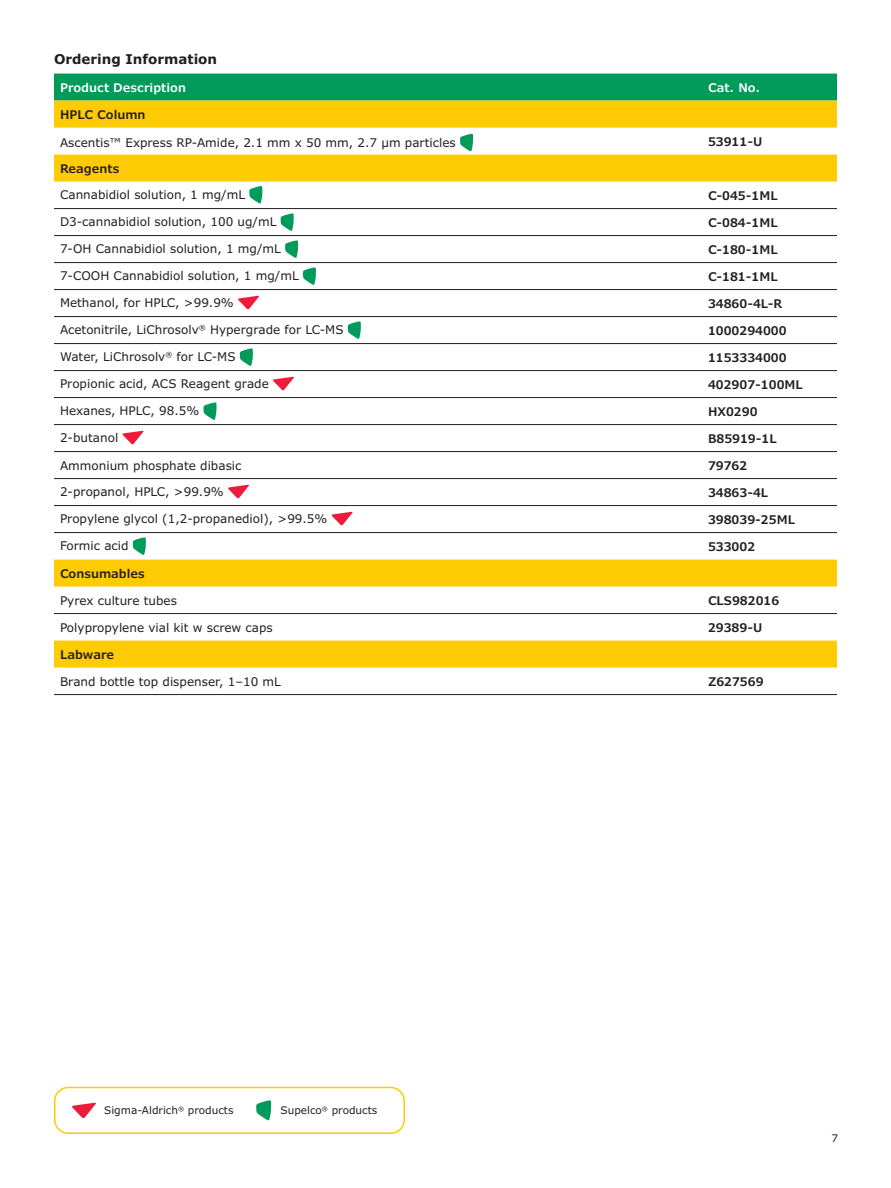
<style>
.page{position:relative;width:891px;height:1188px;background:#fff}
.page>*{position:absolute;margin:0;border:0;box-sizing:border-box;transform-origin:0 0}
.t1{font:700 13.5px "Verdana Pro";color:#231f20}
.t2{font:12px "Verdana Pro";color:#231f20}
.t3{font:600 12px "Verdana Pro";color:#231f20}
.t4{font:600 12px "Verdana Pro";color:#fff}
.t5{font:10.5px "Verdana Pro";color:#231f20}
</style>
<div class="page">
<div style="left:54px;top:74px;width:783px;height:27px;background:#009b5a"></div>
<svg style="left:54px;top:101px;width:783px;height:567px"></svg>
<hr style="left:54px;top:208px;width:648px;height:1px;background:#231f20">
<hr style="left:702px;top:208px;width:135px;height:1px;background:#231f20">
<hr style="left:54px;top:235px;width:648px;height:1px;background:#231f20">
<hr style="left:702px;top:235px;width:135px;height:1px;background:#231f20">
<hr style="left:54px;top:262px;width:648px;height:1px;background:#231f20">
<hr style="left:702px;top:262px;width:135px;height:1px;background:#231f20">
<hr style="left:54px;top:289px;width:648px;height:1px;background:#231f20">
<hr style="left:702px;top:289px;width:135px;height:1px;background:#231f20">
<hr style="left:54px;top:316px;width:648px;height:1px;background:#231f20">
<hr style="left:702px;top:316px;width:135px;height:1px;background:#231f20">
<hr style="left:54px;top:343px;width:648px;height:1px;background:#231f20">
<hr style="left:702px;top:343px;width:135px;height:1px;background:#231f20">
<hr style="left:54px;top:370px;width:648px;height:1px;background:#231f20">
<hr style="left:702px;top:370px;width:135px;height:1px;background:#231f20">
<hr style="left:54px;top:397px;width:648px;height:1px;background:#231f20">
<hr style="left:702px;top:397px;width:135px;height:1px;background:#231f20">
<hr style="left:54px;top:424px;width:648px;height:1px;background:#231f20">
<hr style="left:702px;top:424px;width:135px;height:1px;background:#231f20">
<hr style="left:54px;top:451px;width:648px;height:1px;background:#231f20">
<hr style="left:702px;top:451px;width:135px;height:1px;background:#231f20">
<hr style="left:54px;top:478px;width:648px;height:1px;background:#231f20">
<hr style="left:702px;top:478px;width:135px;height:1px;background:#231f20">
<hr style="left:54px;top:505px;width:648px;height:1px;background:#231f20">
<hr style="left:702px;top:505px;width:135px;height:1px;background:#231f20">
<hr style="left:54px;top:532px;width:648px;height:1px;background:#231f20">
<hr style="left:702px;top:532px;width:135px;height:1px;background:#231f20">
<hr style="left:54px;top:613px;width:648px;height:1px;background:#231f20">
<hr style="left:702px;top:613px;width:135px;height:1px;background:#231f20">
<hr style="left:54px;top:694px;width:648px;height:1px;background:#231f20">
<hr style="left:702px;top:694px;width:135px;height:1px;background:#231f20">
<svg style="left:460px;top:134px;width:13px;height:17px"></svg>
<svg style="left:249px;top:186px;width:13px;height:18px"></svg>
<svg style="left:281px;top:213px;width:13px;height:18px"></svg>
<svg style="left:285px;top:240px;width:13px;height:18px"></svg>
<svg style="left:303px;top:267px;width:13px;height:18px"></svg>
<svg style="left:238px;top:296px;width:21px;height:13px"></svg>
<svg style="left:348px;top:321px;width:13px;height:18px"></svg>
<svg style="left:240px;top:348px;width:13px;height:18px"></svg>
<svg style="left:273px;top:377px;width:21px;height:13px"></svg>
<svg style="left:203px;top:402px;width:14px;height:18px"></svg>
<svg style="left:122px;top:431px;width:21px;height:13px"></svg>
<svg style="left:228px;top:485px;width:21px;height:13px"></svg>
<svg style="left:332px;top:512px;width:21px;height:13px"></svg>
<svg style="left:133px;top:537px;width:13px;height:18px"></svg>
<svg style="left:72px;top:1103px;width:24px;height:15px"></svg>
<svg style="left:256px;top:1100px;width:15px;height:20px"></svg>
<div style="left:54px;top:1087px;width:351px;height:47px;border:2px solid #ffcb04;border-radius:14px"></div>
<p class="t1" style="left:54px;top:50px;width:165px">Ordering Information</p>
<p class="t4" style="left:60px;top:80px;width:128px">Product Description</p>
<p class="t4" style="left:708px;top:80px;width:54px">Cat. No.</p>
<p class="t3" style="left:60px;top:107px;width:87px">HPLC Column</p>
<p class="t2" style="left:60px;top:135px;width:397px">Ascentis™ Express RP-Amide, 2.1 mm x 50 mm, 2.7 μm particles</p>
<p class="t3" style="left:708px;top:134px;width:56px">53911-U</p>
<p class="t3" style="left:60px;top:161px;width:61px">Reagents</p>
<p class="t2" style="left:60px;top:187px;width:187px">Cannabidiol solution, 1 mg/mL</p>
<p class="t3" style="left:708px;top:188px;width:71px">C-045-1ML</p>
<p class="t2" style="left:60px;top:214px;width:218px">D3-cannabidiol solution, 100 ug/mL</p>
<p class="t3" style="left:708px;top:215px;width:71px">C-084-1ML</p>
<p class="t2" style="left:60px;top:241px;width:222px">7-OH Cannabidiol solution, 1 mg/mL</p>
<p class="t3" style="left:708px;top:242px;width:71px">C-180-1ML</p>
<p class="t2" style="left:60px;top:268px;width:240px">7-COOH Cannabidiol solution, 1 mg/mL</p>
<p class="t3" style="left:708px;top:269px;width:71px">C-181-1ML</p>
<p class="t2" style="left:60px;top:295px;width:175px">Methanol, for HPLC, &gt;99.9%</p>
<p class="t3" style="left:708px;top:296px;width:76px">34860-4L-R</p>
<p class="t2" style="left:60px;top:322px;width:285px">Acetonitrile, LiChrosolv<sup>®</sup> Hypergrade for LC-MS</p>
<p class="t3" style="left:708px;top:323px;width:80px">1000294000</p>
<p class="t2" style="left:60px;top:349px;width:177px">Water, LiChrosolv<sup>®</sup> for LC-MS</p>
<p class="t3" style="left:708px;top:350px;width:80px">1153334000</p>
<p class="t2" style="left:60px;top:376px;width:210px">Propionic acid, ACS Reagent grade</p>
<p class="t3" style="left:708px;top:377px;width:96px">402907-100ML</p>
<p class="t2" style="left:60px;top:403px;width:141px">Hexanes, HPLC, 98.5%</p>
<p class="t3" style="left:708px;top:404px;width:51px">HX0290</p>
<p class="t2" style="left:60px;top:430px;width:60px">2-butanol</p>
<p class="t3" style="left:708px;top:431px;width:70px">B85919-1L</p>
<p class="t2" style="left:60px;top:458px;width:183px">Ammonium phosphate dibasic</p>
<p class="t3" style="left:708px;top:458px;width:41px">79762</p>
<p class="t2" style="left:60px;top:484px;width:165px">2-propanol, HPLC, &gt;99.9%</p>
<p class="t3" style="left:708px;top:485px;width:62px">34863-4L</p>
<p class="t2" style="left:60px;top:511px;width:269px">Propylene glycol (1,2-propanediol), &gt;99.5%</p>
<p class="t3" style="left:708px;top:512px;width:89px">398039-25ML</p>
<p class="t2" style="left:60px;top:538px;width:70px">Formic acid</p>
<p class="t3" style="left:708px;top:539px;width:49px">533002</p>
<p class="t3" style="left:60px;top:566px;width:86px">Consumables</p>
<p class="t2" style="left:60px;top:593px;width:118px">Pyrex culture tubes</p>
<p class="t3" style="left:708px;top:593px;width:73px">CLS982016</p>
<p class="t2" style="left:60px;top:620px;width:214px">Polypropylene vial kit w screw caps</p>
<p class="t3" style="left:708px;top:620px;width:56px">29389-U</p>
<p class="t3" style="left:60px;top:647px;width:56px">Labware</p>
<p class="t2" style="left:60px;top:674px;width:222px">Brand bottle top dispenser, 1–10 mL</p>
<p class="t3" style="left:708px;top:674px;width:57px">Z627569</p>
<p class="t5" style="left:104px;top:1104px;width:131px">Sigma-Aldrich<sup>®</sup> products</p>
<p class="t5" style="left:281px;top:1104px;width:98px">Supelco<sup>®</sup> products</p>
<p class="t5" style="left:832px;top:1131px;width:8px">7</p>
</div>
